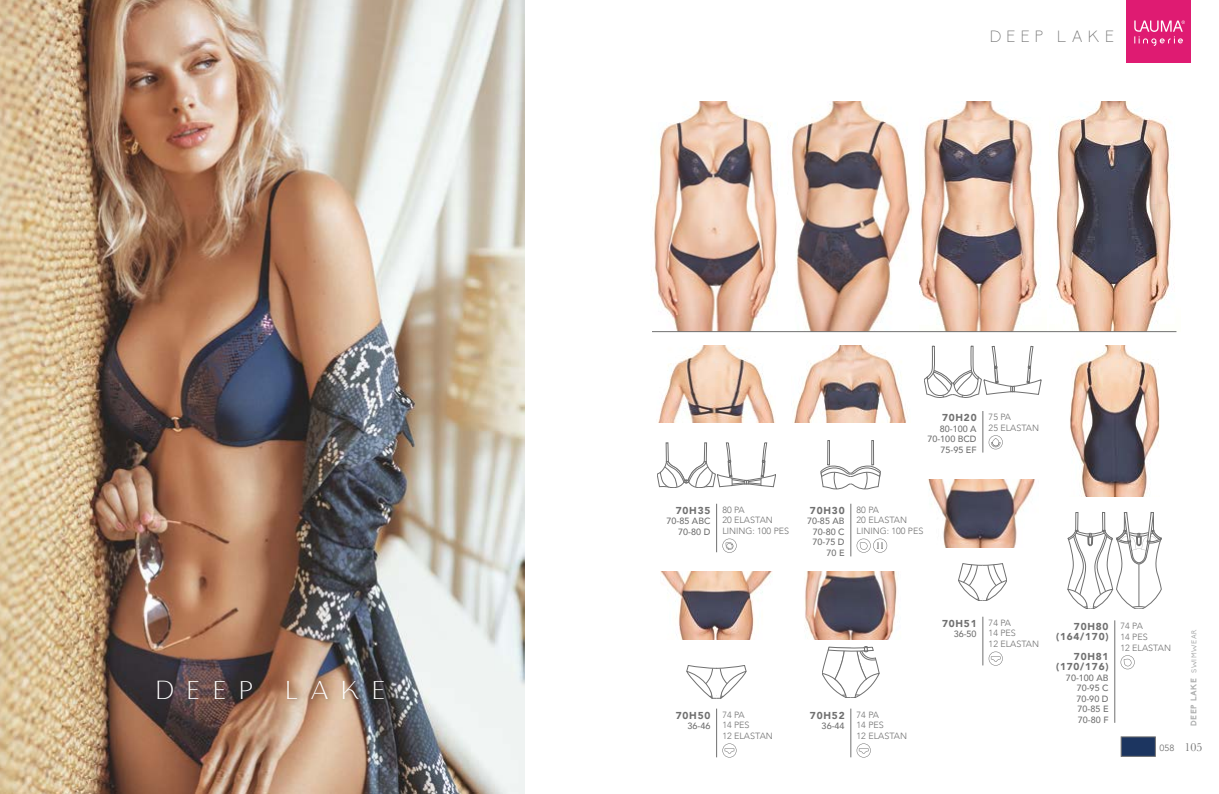
<style>
.page{position:relative;width:1219px;height:794px;background:#fff}
.page>*{position:absolute;margin:0;border:0;box-sizing:border-box;transform-origin:0 0}
.t1{font:200 26px "Florentia";letter-spacing:.48em;color:#fff}
.t2{font:300 16px "Biko";letter-spacing:.32em;color:#707070}
.t3{font:12px "Baskerville";color:#707070}
.t4{font:900 10.1px/10px "Avenir";letter-spacing:.08em;color:#707070;text-align:right}
.t5{font:500 9.1px/10.5px "Avenir";color:#707070;text-align:right}
.t6{font:300 9px/10.6px "Avenir";color:#707070}
.t7{font:9px "Avenir";color:#707070}
.t8{font:700 8px "Biko";letter-spacing:.085em;color:#adaeae}
.s1{font-weight:400;font-size:7px}
</style>
<div class="page">
<div style="left:1126px;top:0;width:65px;height:63px;background:#df1b72"></div>
<svg style="left:1134px;top:20px;width:51px;height:26px"></svg>
<svg style="left:1068px;top:512px;width:93px;height:97px"></svg>
<img style="left:1055px;top:101px;width:122px;height:231px">
<img style="left:654px;top:101px;width:124px;height:230px">
<img style="left:919px;top:101px;width:120px;height:230px">
<img style="left:790px;top:101px;width:121px;height:230px">
<img style="left:804px;top:571px;width:93px;height:68px">
<svg style="left:857px;top:538px;width:30px;height:14px"></svg>
<hr style="left:851px;top:504px;width:1px;height:52px;background:#707070">
<svg style="left:821px;top:440px;width:59px;height:49px"></svg>
<img style="left:793px;top:346px;width:113px;height:77px">
<svg style="left:857px;top:743px;width:14px;height:14px"></svg>
<hr style="left:851px;top:708px;width:1px;height:49px;background:#707070">
<svg style="left:822px;top:646px;width:57px;height:51px"></svg>
<img style="left:0;top:0;width:524px;height:794px">
<svg style="left:722px;top:538px;width:15px;height:15px"></svg>
<hr style="left:716px;top:504px;width:1px;height:48px;background:#707070">
<svg style="left:989px;top:435px;width:14px;height:14px"></svg>
<hr style="left:983px;top:411px;width:1px;height:41px;background:#707070">
<svg style="left:722px;top:743px;width:14px;height:14px"></svg>
<hr style="left:716px;top:708px;width:1px;height:49px;background:#707070">
<svg style="left:989px;top:651px;width:14px;height:14px"></svg>
<hr style="left:983px;top:616px;width:1px;height:49px;background:#707070">
<svg style="left:687px;top:665px;width:59px;height:33px"></svg>
<svg style="left:958px;top:563px;width:49px;height:38px"></svg>
<svg style="left:657px;top:442px;width:119px;height:45px"></svg>
<svg style="left:924px;top:346px;width:117px;height:51px"></svg>
<hr style="left:652px;top:331px;width:524px;height:1px;background:#707070">
<div style="left:155px;top:678px;width:235px;height:26px;background:#2b2b2a;opacity:.3"></div>
<img style="left:928px;top:479px;width:107px;height:69px">
<img style="left:660px;top:571px;width:112px;height:68px">
<svg style="left:1120px;top:655px;width:15px;height:14px"></svg>
<hr style="left:1114px;top:620px;width:1px;height:103px;background:#707070">
<img style="left:1070px;top:346px;width:90px;height:150px">
<img style="left:658px;top:346px;width:117px;height:77px">
<div style="left:1121px;top:736px;width:34px;height:20px;background:#1c3560;border:1px solid #707070"></div>
<h1 class="t1" style="left:155px;top:674px;width:232px">DEEP LAKE</h1>
<h2 class="t2" style="left:990px;top:27px;width:126px">DEEP LAKE</h2>
<p class="t4" style="left:942px;top:412px;width:36px">70H20</p>
<p class="t5" style="left:927px;top:423px;width:51px">80-100 A<br>70-100 BCD<br>75-95 EF</p>
<p class="t6" style="left:989px;top:411px;width:52px">75 PA<br>25 ELASTAN</p>
<p class="t4" style="left:676px;top:505px;width:36px">70H35</p>
<p class="t5" style="left:666px;top:515px;width:45px">70-85 ABC<br>70-80 D</p>
<p class="t6" style="left:722px;top:504px;width:68px">80 PA<br>20 ELASTAN<br>LINING: 100 PES</p>
<p class="t4" style="left:810px;top:505px;width:36px">70H30</p>
<p class="t5" style="left:807px;top:515px;width:39px">70-85 AB<br>70-80 C<br>70-75 D<br>70 E</p>
<p class="t6" style="left:857px;top:504px;width:68px">80 PA<br>20 ELASTAN<br>LINING: 100 PES</p>
<p class="t4" style="left:676px;top:710px;width:36px">70H50</p>
<p class="t5" style="left:687px;top:720px;width:24px">36-46</p>
<p class="t6" style="left:722px;top:709px;width:52px">74 PA<br>14 PES<br>12 ELASTAN</p>
<p class="t4" style="left:810px;top:710px;width:36px">70H52</p>
<p class="t5" style="left:822px;top:720px;width:24px">36-44</p>
<p class="t6" style="left:857px;top:709px;width:52px">74 PA<br>14 PES<br>12 ELASTAN</p>
<p class="t4" style="left:942px;top:618px;width:36px">70H51</p>
<p class="t5" style="left:954px;top:628px;width:24px">36-50</p>
<p class="t6" style="left:989px;top:617px;width:52px">74 PA<br>14 PES<br>12 ELASTAN</p>
<p class="t4" style="left:1056px;top:621px;width:54px">70H80 (164/170)</p>
<p class="t4" style="left:1056px;top:651px;width:54px">70H81 (170/176)</p>
<p class="t5" style="left:1076px;top:672px;width:34px;text-align:justify;text-indent:-10px">70-100 AB 70-95 C 70-90 D 70-85 E 70-80 F</p>
<p class="t6" style="left:1120px;top:621px;width:52px">74 PA<br>14 PES<br>12 ELASTAN</p>
<p class="t8" style="left:1189px;top:726px;width:98px;rotate:-90deg">DEEP LAKE <span class="s1">SWIMWEAR</span></p>
<p class="t7" style="left:1159px;top:742px;width:17px">058</p>
<h3 class="t3" style="left:1184px;top:740px;width:19px">105</h3>
</div>
